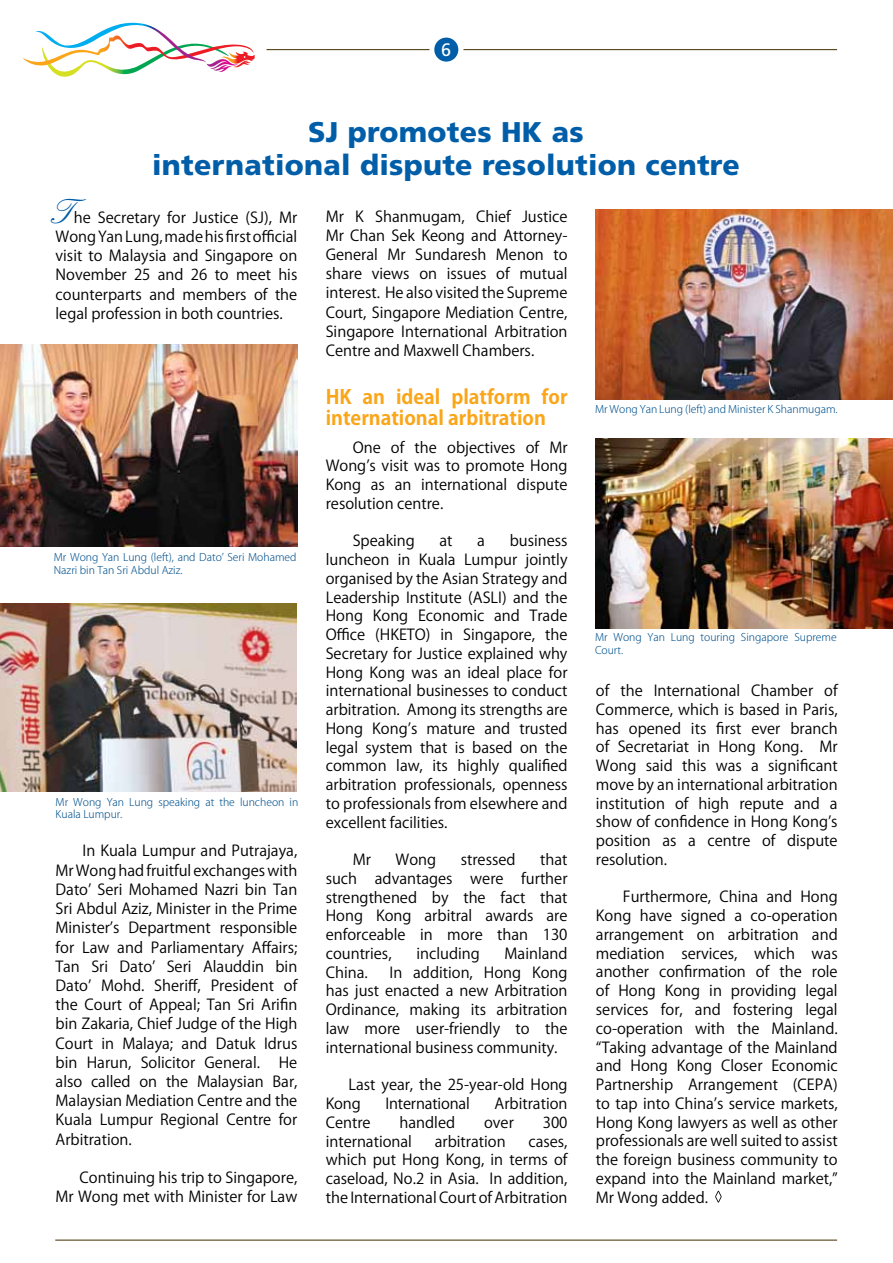
<style>
.page{position:relative;width:893px;height:1263px;background:#fff}
.page>*{position:absolute;margin:0;border:0;box-sizing:border-box;transform-origin:0 0}
.t1{font:36px "English";color:#005ea9}
.t2{font:900 28.5px/33px "Frutiger LT Std";letter-spacing:.01em;color:#005ea9;text-align:center}
.t3{font:700 19.5px/21px "Koz Go Pro";color:#faa61a}
.t4{font:18px "Frutiger LT Std";color:#fff}
.t5{font:15px/18.8px "Koz Go Pro";color:#000;text-align:justify}
.t6{font:300 10.5px/12.6px "Koz Go Pro";color:#00518d}
</style>
<div class="page">
<hr style="left:55px;top:1239px;width:782px;height:2px;background:#574319">
<div style="left:434px;top:38px;width:24px;height:24px;background:#005ea9;border-radius:50%"></div>
<hr style="left:266px;top:49px;width:163px;height:1px;background:#574319">
<hr style="left:463px;top:49px;width:374px;height:1px;background:#574319">
<svg style="left:23px;top:23px;width:232px;height:54px"></svg>
<img style="left:0;top:345px;width:297px;height:201px">
<img style="left:0;top:603px;width:297px;height:188px">
<img style="left:595px;top:439px;width:298px;height:190px">
<svg style="left:715px;top:1191px;width:7px;height:11px"></svg>
<img style="left:595px;top:209px;width:298px;height:190px">
<p class="t4" style="left:441px;top:39px;width:12px">6</p>
<h2 class="t2" style="left:152px;top:115px;width:589px">SJ promotes HK as<br>international dispute resolution centre</h2>
<h1 class="t1" style="left:56px;top:193px;width:23px">T</h1>
<p class="t5" style="left:56px;top:208px;width:243px;line-height:19.2px;text-indent:18px">he Secretary for Justice (SJ), Mr Wong Yan Lung, made his first official visit to Malaysia and Singapore on November 25 and 26 to meet his counterparts and members of the legal profession in both countries.</p>
<p class="t6" style="left:54px;top:551px;width:244px">Mr Wong Yan Lung (left), and Dato’ Seri Mohamed<br>Nazri bin Tan Sri Abdul Aziz.</p>
<p class="t6" style="left:56px;top:796px;width:244px">Mr Wong Yan Lung speaking at the luncheon in<br>Kuala Lumpur.</p>
<p class="t5" style="left:56px;top:842px;width:243px;line-height:19.2px;text-indent:27px">In Kuala Lumpur and Putrajaya, Mr Wong had fruitful exchanges with Dato’ Seri Mohamed Nazri bin Tan Sri Abdul Aziz, Minister in the Prime Minister’s Department responsible for Law and Parliamentary Affairs; Tan Sri Dato’ Seri Alauddin bin Dato’ Mohd. Sheriff, President of the Court of Appeal; Tan Sri Arifin bin Zakaria, Chief Judge of the High Court in Malaya; and Datuk Idrus bin Harun, Solicitor General.</p>
<p class="t5" style="left:56px;top:1053px;width:243px;line-height:19.2px;text-indent:223px">He also called on the Malaysian Bar, Malaysian Mediation Centre and the Kuala Lumpur Regional Centre for Arbitration.</p>
<p class="t5" style="left:56px;top:1168px;width:243px;line-height:19.2px;text-align:right">Continuing his trip to Singapore,<br>Mr Wong met with Minister for Law</p>
<p class="t5" style="left:326px;top:207px;width:243px;line-height:19.2px">Mr K Shanmugam, Chief Justice Mr Chan Sek Keong and Attorney-General Mr Sundaresh Menon to share views on issues of mutual interest. He also visited the Supreme Court, Singapore Mediation Centre, Singapore International Arbitration Centre and Maxwell Chambers.</p>
<h3 class="t3" style="left:326px;top:388px;width:243px">HK an ideal platform for international arbitration</h3>
<p class="t5" style="left:326px;top:438px;width:243px;text-indent:27px">One of the objectives of Mr Wong’s visit was to promote Hong Kong as an international dispute resolution centre.</p>
<p class="t5" style="left:353px;top:532px;width:64px">Speaking</p>
<p class="t5" style="left:439px;top:532px;width:15px">at</p>
<p class="t5" style="left:477px;top:532px;width:9px">a</p>
<p class="t5" style="left:326px;top:532px;width:243px;text-indent:184px">business luncheon in Kuala Lumpur jointly organised by the Asian Strategy and Leadership Institute (ASLI) and the Hong Kong Economic and Trade Office (HKETO) in Singapore, the Secretary for Justice explained why Hong Kong was an ideal place for international businesses to conduct arbitration. Among its strengths are Hong Kong’s mature and trusted legal system that is based on the common law, its highly qualified arbitration professionals, openness to professionals from elsewhere and excellent facilities.</p>
<p class="t5" style="left:353px;top:851px;width:20px">Mr</p>
<p class="t5" style="left:396px;top:851px;width:42px">Wong</p>
<p class="t5" style="left:461px;top:851px;width:56px">stressed</p>
<p class="t5" style="left:326px;top:851px;width:243px;text-indent:214px">that such advantages were further strengthened by the fact that Hong Kong arbitral awards are enforceable in more than 130 countries,</p>
<p class="t5" style="left:416px;top:944px;width:65px">including</p>
<p class="t5" style="left:505px;top:944px;width:64px">Mainland</p>
<p class="t5" style="left:326px;top:963px;width:43px">China.</p>
<p class="t5" style="left:326px;top:963px;width:243px;text-indent:64px">In addition, Hong Kong has just enacted a new Arbitration Ordinance, making its arbitration law more user-friendly to the international business community.</p>
<p class="t5" style="left:326px;top:1076px;width:243px;text-indent:23px">Last year, the 25-year-old Hong<br>Kong</p>
<p class="t5" style="left:385px;top:1094px;width:86px">International</p>
<p class="t5" style="left:495px;top:1094px;width:74px">Arbitration</p>
<p class="t5" style="left:326px;top:1113px;width:46px">Centre</p>
<p class="t5" style="left:400px;top:1113px;width:57px">handled</p>
<p class="t5" style="left:484px;top:1113px;width:31px">over</p>
<p class="t5" style="left:543px;top:1113px;width:26px">300</p>
<p class="t5" style="left:326px;top:1132px;width:88px">international</p>
<p class="t5" style="left:435px;top:1132px;width:72px">arbitration</p>
<p class="t5" style="left:326px;top:1132px;width:243px;text-indent:203px">cases, which put Hong Kong, in terms of caseload, No.2 in Asia. In addition, the International Court of Arbitration</p>
<p class="t6" style="left:595px;top:403px;width:244px">Mr Wong Yan Lung (left) and Minister K Shanmugam.</p>
<p class="t6" style="left:595px;top:631px;width:243px">Mr Wong Yan Lung touring Singapore Supreme<br>Court.</p>
<p class="t5" style="left:596px;top:682px;width:243px">of the International Chamber of Commerce, which is based in Paris, has opened its first ever branch of Secretariat in Hong Kong. Mr Wong said this was a significant move by an international arbitration institution of high repute and a show of confidence in Hong Kong’s position as a centre of dispute resolution.</p>
<p class="t5" style="left:596px;top:888px;width:243px;text-indent:27px">Furthermore, China and Hong Kong have signed a co-operation arrangement on arbitration and mediation services, which was another confirmation of the role of Hong Kong in providing legal services for, and fostering legal co-operation with the Mainland. “Taking advantage of the Mainland and Hong Kong Closer Economic Partnership Arrangement (CEPA) to tap into China’s service markets, Hong Kong lawyers as well as other professionals are well suited to assist the foreign business community to expand into the Mainland market,” Mr Wong added.</p>
</div>
